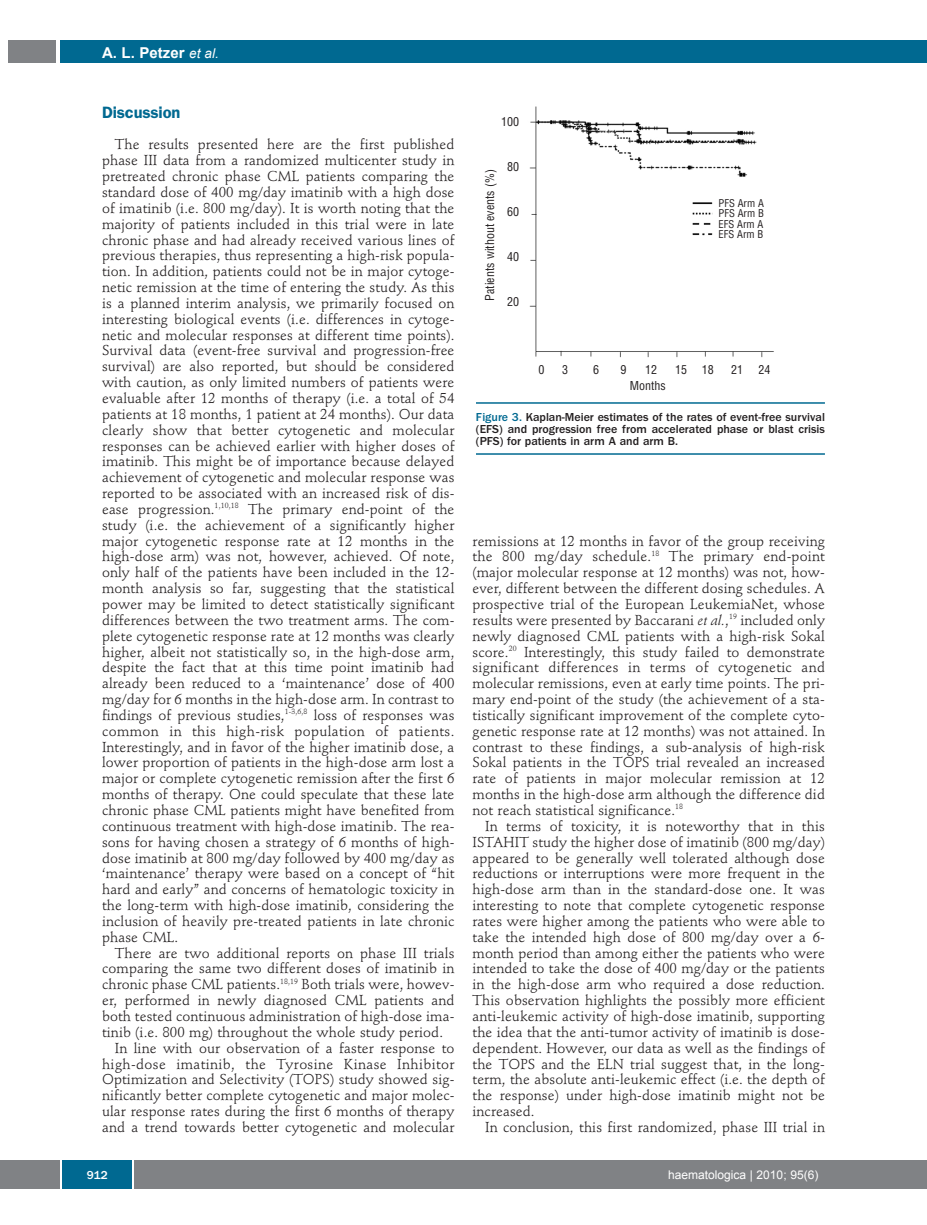
<style>
.page{position:relative;width:927px;height:1225px;background:#fff}
.page>*{position:absolute;margin:0;border:0;box-sizing:border-box;transform-origin:0 0}
.t1{font:600 16.5px "Franklin Gothic";letter-spacing:-.01em;color:#006991}
.t2{font:700 15px "Arial";color:#fff}
.t3{font:14.25px/15.9px "Stempel Schneidler";letter-spacing:.005em;color:#231f20;text-align:justify}
.t4{font:14.25px "Stempel Schneidler";letter-spacing:.025em;color:#231f20}
.t5{font:500 12px/12px "Franklin Gothic";color:#231f20;text-align:justify}
.t6{font:condensed 12px "Helvetica";color:#231f20}
.t7{font:12px "Arial";color:#fff}
.t8{font:500 12px "Franklin Gothic";color:#fff}
.t9{font:condensed 10.5px/10.5px "Helvetica";color:#231f20;text-align:justify}
.s1{font-weight:400;font-style:italic;font-size:13.5px}
.s2{color:#006991}
.s3{font-style:italic}
</style>
<div class="page">
<div style="left:911px;top:40px;width:16px;height:22px;background:#006991"></div>
<div style="left:910px;top:1160px;width:17px;height:28px;background:#808285"></div>
<div style="left:60px;top:40px;width:852px;height:22px;background:#006991"></div>
<div style="left:9px;top:40px;width:47px;height:22px;background:#808285"></div>
<div style="left:0;top:1160px;width:911px;height:28px;background:#808285"></div>
<div style="left:62px;top:1160px;width:71px;height:28px;background:#006991"></div>
<hr style="left:60px;top:1160px;width:2px;height:28px;background:#fff">
<svg style="left:133px;top:1160px;width:1px;height:28px"></svg>
<img style="left:529px;top:106px;width:245px;height:252px">
<hr style="left:476px;top:402px;width:349px;height:2px;background:#006991">
<hr style="left:476px;top:453px;width:349px;height:2px;background:#006991">
<p class="t2" style="left:102px;top:44px;width:118px">A. L. Petzer <span class="s1">et al.</span></p>
<p class="t1" style="left:102px;top:106px;width:80px">Discussion</p>
<p class="t3" style="left:102px;top:138px;width:354px;text-indent:13px">The results presented here are the first published phase III data from a randomized multicenter study in pretreated chronic phase CML patients comparing the standard dose of 400 mg/day imatinib with a high dose of imatinib (i.e. 800 mg/day). It is worth noting that the majority of patients included in this trial were in late chronic phase and had already received various lines of previous therapies, thus representing a high-risk popula&shy;tion. In addition, patients could not be in major cytoge&shy;netic remission at the time of entering the study. As this is a planned interim analysis, we primarily focused on interesting biological events (i.e. differences in cytoge&shy;netic and molecular responses at different time points).<br>Survival data (event-free survival and progression-free survival) are also reported, but should be considered with caution, as only limited numbers of patients were evaluable after 12 months of therapy (i.e. a total of 54 patients at 18 months, 1 patient at 24 months). Our data clearly show that better cytogenetic and molecular responses can be achieved earlier with higher doses of imatinib. This might be of importance because delayed achievement of cytogenetic and molecular response was reported to be associated with an increased risk of dis&shy;ease progression.<sup>1,10,18</sup> The primary end-point of the study (i.e. the achievement of a significantly higher major cytogenetic response rate at 12 months in the high-dose arm) was not, however, achieved. Of note, only half of the patients have been included in the 12- month analysis so far, suggesting that the statistical power may be limited to detect statistically significant differences between the two treatment arms. The com&shy;plete cytogenetic response rate at 12 months was clearly higher, albeit not statistically so, in the high-dose arm, despite the fact that at this time point imatinib had already been reduced to a ‘maintenance’ dose of 400 mg/day for 6 months in the high-dose arm. In contrast to findings of previous studies,<sup>1-3,6,8</sup> loss of responses was common in this high-risk population of patients.<br>Interestingly, and in favor of the higher imatinib dose, a lower proportion of patients in the high-dose arm lost a major or complete cytogenetic remission after the first 6 months of therapy. One could speculate that these late chronic phase CML patients might have benefited from continuous treatment with high-dose imatinib. The rea&shy;sons for having chosen a strategy of 6 months of high&shy;dose imatinib at 800 mg/day followed by 400 mg/day as ‘maintenance’ therapy were based on a concept of “hit hard and early” and concerns of hematologic toxicity in the long-term with high-dose imatinib, considering the inclusion of heavily pre-treated patients in late chronic phase CML.</p>
<p class="t3" style="left:115px;top:946px;width:341px">There are two additional reports on phase III trials</p>
<p class="t3" style="left:102px;top:962px;width:354px">comparing the same two different doses of imatinib in</p>
<p class="t3" style="left:102px;top:978px;width:354px">chronic phase CML patients.<sup>18,19</sup> Both trials were, howev-</p>
<p class="t3" style="left:102px;top:993px;width:354px">er, performed in newly diagnosed CML patients and</p>
<p class="t3" style="left:102px;top:1009px;width:354px">both tested continuous administration of high-dose ima-</p>
<p class="t3" style="left:102px;top:1025px;width:342px">tinib (i.e. 800 mg) throughout the whole study period.</p>
<p class="t3" style="left:115px;top:1041px;width:341px">In line with our observation of a faster response to</p>
<p class="t4" style="left:102px;top:1057px;width:354px">high-dose imatinib, the Tyrosine Kinase Inhibitor</p>
<p class="t3" style="left:102px;top:1073px;width:354px">Optimization and Selectivity (TOPS) study showed sig-</p>
<p class="t3" style="left:102px;top:1088px;width:354px">nificantly better complete cytogenetic and major molec-</p>
<p class="t3" style="left:102px;top:1104px;width:354px">ular response rates during the first 6 months of therapy</p>
<p class="t3" style="left:102px;top:1120px;width:354px">and a trend towards better cytogenetic and molecular</p>
<p class="t6" style="left:501px;top:115px;width:19px">100</p>
<p class="t6" style="left:507px;top:160px;width:13px">80</p>
<p class="t6" style="left:507px;top:205px;width:13px">60</p>
<p class="t6" style="left:507px;top:250px;width:13px">40</p>
<p class="t6" style="left:507px;top:295px;width:13px">20</p>
<p class="t6" style="left:483px;top:301px;width:133px;rotate:-90deg">Patients without events (%)</p>
<p class="t9" style="left:718px;top:198px;width:47px">PFS Arm A PFS Arm B EFS Arm A EFS Arm B</p>
<p class="t6" style="left:538px;top:362px;width:7px">0</p>
<p class="t6" style="left:562px;top:362px;width:7px">3</p>
<p class="t6" style="left:593px;top:362px;width:7px">6</p>
<p class="t6" style="left:620px;top:362px;width:7px">9</p>
<p class="t6" style="left:645px;top:362px;width:13px">12</p>
<p class="t6" style="left:675px;top:362px;width:40px">15 18</p>
<p class="t6" style="left:731px;top:362px;width:13px">21</p>
<p class="t6" style="left:758px;top:362px;width:13px">24</p>
<p class="t6" style="left:630px;top:378px;width:37px">Months</p>
<p class="t5" style="left:476px;top:412px;width:350px"><span class="s2">Figure 3.</span> Kaplan-Meier estimates of the rates of event-free survival (EFS) and progression free from accelerated phase or blast crisis (PFS) for patients in arm A and arm B.</p>
<p class="t3" style="left:472px;top:534px;width:354px">remissions at 12 months in favor of the group receiving the 800 mg/day schedule.<sup>18</sup> The primary end-point (major molecular response at 12 months) was not, how&shy;ever, different between the different dosing schedules. A prospective trial of the European LeukemiaNet, whose results were presented by Baccarani <span class="s3">et al.</span>,<sup>19</sup> included only newly diagnosed CML patients with a high-risk Sokal score.<sup>20</sup> Interestingly, this study failed to demonstrate significant differences in terms of cytogenetic and molecular remissions, even at early time points. The pri&shy;mary end-point of the study (the achievement of a sta&shy;tistically significant improvement of the complete cyto&shy;genetic response rate at 12 months) was not attained. In contrast to these findings, a sub-analysis of high-risk Sokal patients in the TOPS trial revealed an increased rate of patients in major molecular remission at 12 months in the high-dose arm although the difference did not reach statistical significance.<sup>18</sup></p>
<p class="t3" style="left:472px;top:819px;width:354px;text-indent:13px">In terms of toxicity, it is noteworthy that in this ISTAHIT study the higher dose of imatinib (800 mg/day) appeared to be generally well tolerated although dose reductions or interruptions were more frequent in the high-dose arm than in the standard-dose one. It was interesting to note that complete cytogenetic response rates were higher among the patients who were able to take the intended high dose of 800 mg/day over a 6- month period than among either the patients who were intended to take the dose of 400 mg/day or the patients in the high-dose arm who required a dose reduction.<br>This observation highlights the possibly more efficient anti-leukemic activity of high-dose imatinib, supporting the idea that the anti-tumor activity of imatinib is dose&shy;dependent. However, our data as well as the findings of the TOPS and the ELN trial suggest that, in the long&shy;term, the absolute anti-leukemic effect (i.e. the depth of the response) under high-dose imatinib might not be increased.</p>
<p class="t3" style="left:485px;top:1120px;width:341px">In conclusion, this first randomized, phase III trial in</p>
<p class="t8" style="left:87px;top:1171px;width:23px">912</p>
<p class="t7" style="left:668px;top:1168px;width:152px">haematologica | 2010; 95(6)</p>
</div>
